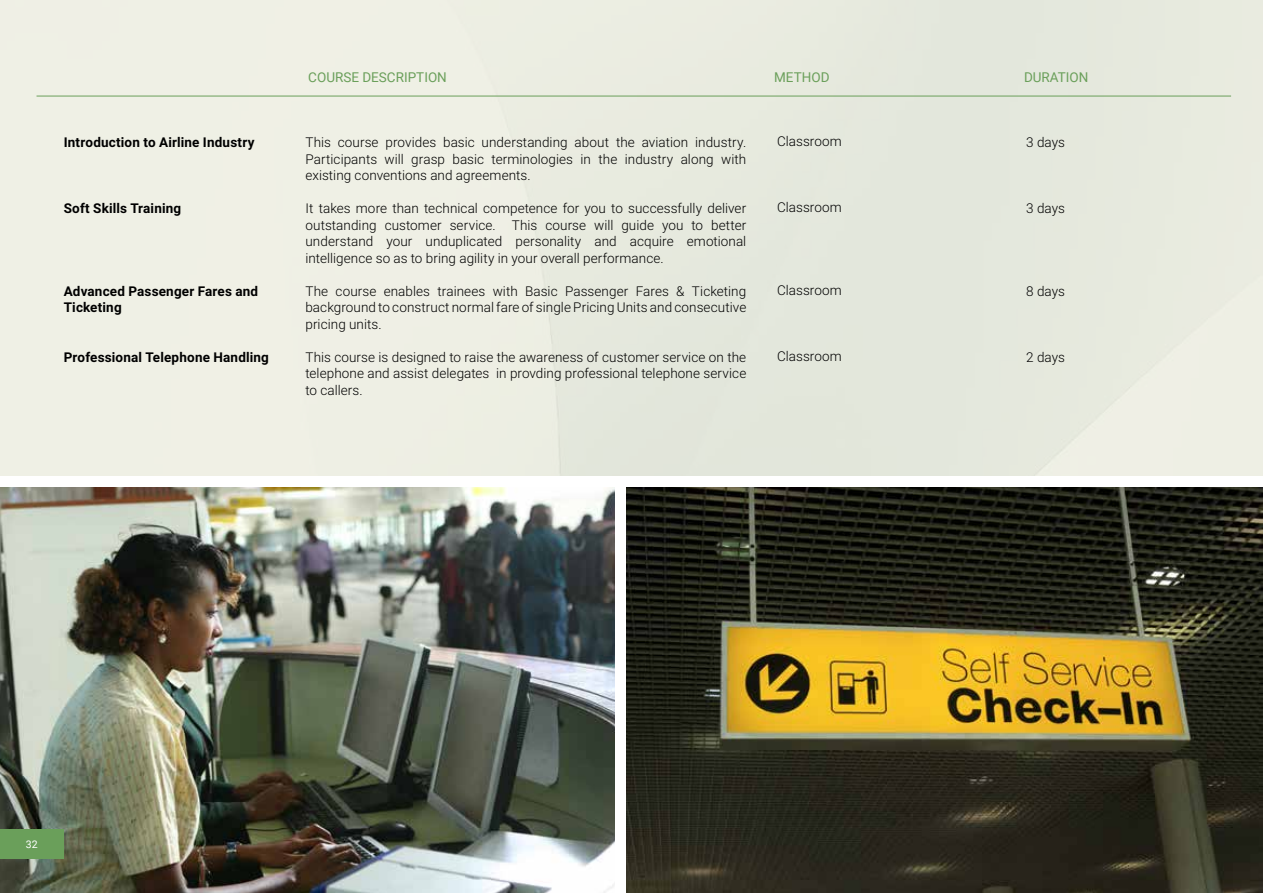
<style>
.page{position:relative;width:1263px;height:893px;background:#fff}
.page>*{position:absolute;margin:0;border:0;box-sizing:border-box;transform-origin:0 0}
.t1{font:300 13.5px/16.5px "Roboto";letter-spacing:.005em;color:#000;text-align:justify}
.t2{font:700 13.5px/16.5px "Roboto";letter-spacing:.015em;color:#000}
.t3{font:13.5px "Roboto";color:#6a9f5a}
.t4{font:10.5px "Roboto";color:#fff}
</style>
<div class="page">
<img style="left:0;top:487px;width:615px;height:406px">
<hr style="left:37px;top:96px;width:1194px;height:1px;background:#6a9f5a">
<img style="left:626px;top:487px;width:637px;height:406px">
<div style="left:0;top:829px;width:64px;height:30px;background:#6a9f5a"></div>
<p class="t3" style="left:308px;top:68px;width:140px">COURSE DESCRIPTION</p>
<p class="t3" style="left:774px;top:68px;width:57px">METHOD</p>
<p class="t3" style="left:1024px;top:68px;width:66px">DURATION</p>
<p class="t2" style="left:64px;top:134px;width:192px">Introduction to Airline Industry</p>
<p class="t2" style="left:64px;top:200px;width:119px">Soft Skills Training</p>
<p class="t2" style="left:64px;top:282px;width:196px">Advanced Passenger Fares and<br>Ticketing</p>
<p class="t2" style="left:64px;top:348px;width:207px">Professional Telephone Handling</p>
<p class="t1" style="left:305px;top:134px;width:442px">This course provides basic understanding about the aviation industry.<br>Participants will grasp basic terminologies in the industry along with existing conventions and agreements.</p>
<p class="t1" style="left:305px;top:200px;width:442px">It takes more than technical competence for you to successfully deliver outstanding customer service. This course will guide you to better understand your unduplicated personality and acquire emotional intelligence so as to bring agility in your overall performance.</p>
<p class="t1" style="left:305px;top:282px;width:442px">The course enables trainees with Basic Passenger Fares &amp; Ticketing background to construct normal fare of single Pricing Units and consecutive pricing units.</p>
<p class="t1" style="left:305px;top:348px;width:442px">This course is designed to raise the awareness of customer service on the telephone and assist delegates in provding professional telephone service to callers.</p>
<p class="t1" style="left:777px;top:133px;width:66px">Classroom</p>
<p class="t1" style="left:777px;top:199px;width:66px">Classroom</p>
<p class="t1" style="left:777px;top:281px;width:66px">Classroom</p>
<p class="t1" style="left:777px;top:347px;width:66px">Classroom</p>
<p class="t1" style="left:1026px;top:134px;width:40px">3 days</p>
<p class="t1" style="left:1026px;top:200px;width:40px">3 days</p>
<p class="t1" style="left:1026px;top:282px;width:40px">8 days</p>
<p class="t1" style="left:1026px;top:348px;width:40px">2 days</p>
<p class="t4" style="left:26px;top:837px;width:13px">32</p>
</div>
